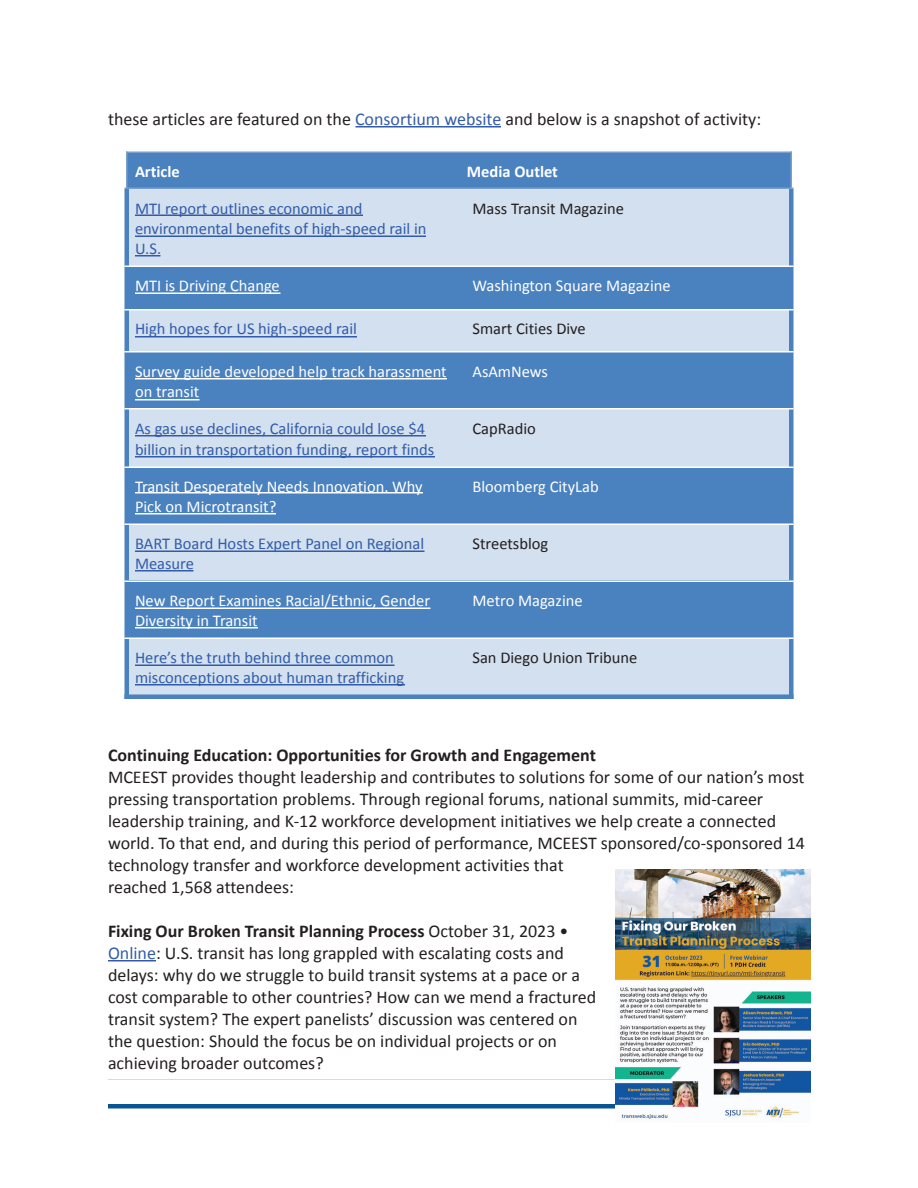
<style>
.page{position:relative;width:918px;height:1188px;background:#fff}
.page>*{position:absolute;margin:0;border:0;box-sizing:border-box;transform-origin:0 0}
.t1{font:18px/21.9px "Calibri";color:#231f20}
.t2{font:700 18px "Calibri";color:#231f20}
.t3{font:16.5px/20.1px "Calibri";color:#325caa}
.t4{font:16.5px/20.1px "Calibri";color:#fff}
.t5{font:16.5px "Calibri";color:#231f20}
.t6{font:700 16.5px "Calibri";color:#fff}
.s1{color:#325caa}
.s2{font-weight:700}
</style>
<div class="page">
<div style="left:127px;top:152px;width:664px;height:37px;background:#4a81bf"></div>
<div style="left:127px;top:189px;width:664px;height:78px;background:#d3e0ef"></div>
<div style="left:127px;top:267px;width:664px;height:42px;background:#4a81bf"></div>
<div style="left:127px;top:309px;width:664px;height:43px;background:#d3e0ef"></div>
<div style="left:127px;top:352px;width:664px;height:58px;background:#4a81bf"></div>
<div style="left:127px;top:410px;width:664px;height:57px;background:#d3e0ef"></div>
<div style="left:127px;top:467px;width:664px;height:57px;background:#4a81bf"></div>
<div style="left:127px;top:524px;width:664px;height:57px;background:#d3e0ef"></div>
<div style="left:127px;top:581px;width:664px;height:57px;background:#4a81bf"></div>
<div style="left:127px;top:638px;width:664px;height:60px;background:#d3e0ef"></div>
<hr style="left:108px;top:1079px;width:702px;height:1px;background:#d8d9db">
<div style="left:108px;top:1104px;width:702px;height:5px;background:#095591"></div>
<hr style="left:356px;top:126px;width:145px;height:2px;background:#325caa">
<hr style="left:135px;top:214px;width:228px;height:2px;background:#325caa">
<hr style="left:135px;top:236px;width:291px;height:1px;background:#325caa">
<svg style="left:135px;top:255px;width:25px;height:1px"></svg>
<hr style="left:135px;top:292px;width:145px;height:2px;background:#fff">
<hr style="left:135px;top:336px;width:222px;height:2px;background:#325caa">
<hr style="left:135px;top:378px;width:312px;height:2px;background:#fff">
<hr style="left:135px;top:399px;width:65px;height:1px;background:#fff">
<hr style="left:135px;top:435px;width:291px;height:2px;background:#325caa">
<hr style="left:135px;top:456px;width:300px;height:2px;background:#325caa">
<hr style="left:135px;top:492px;width:288px;height:2px;background:#fff">
<hr style="left:135px;top:513px;width:141px;height:2px;background:#fff">
<hr style="left:135px;top:551px;width:289px;height:1px;background:#325caa">
<hr style="left:135px;top:570px;width:59px;height:2px;background:#325caa">
<hr style="left:135px;top:608px;width:295px;height:1px;background:#fff">
<hr style="left:135px;top:627px;width:123px;height:2px;background:#fff">
<hr style="left:135px;top:665px;width:259px;height:1px;background:#325caa">
<hr style="left:135px;top:684px;width:270px;height:2px;background:#325caa">
<hr style="left:108px;top:960px;width:48px;height:2px;background:#325caa">
<hr style="left:126px;top:152px;width:2px;height:37px;background:#799fcd">
<div style="left:124px;top:189px;width:5px;height:510px;background:#4a81bf"></div>
<hr style="left:791px;top:152px;width:1px;height:37px;background:#799fcd">
<div style="left:789px;top:189px;width:5px;height:510px;background:#4a81bf"></div>
<hr style="left:126px;top:152px;width:666px;height:1px;background:#799fcd">
<hr style="left:124px;top:188px;width:670px;height:1px;background:#799fcd">
<hr style="left:124px;top:266px;width:670px;height:1px;background:#fff">
<hr style="left:124px;top:309px;width:670px;height:1px;background:#fff">
<hr style="left:124px;top:351px;width:670px;height:1px;background:#fff">
<hr style="left:124px;top:408px;width:670px;height:2px;background:#fff">
<hr style="left:124px;top:466px;width:670px;height:2px;background:#fff">
<hr style="left:124px;top:524px;width:670px;height:1px;background:#fff">
<hr style="left:124px;top:580px;width:670px;height:2px;background:#fff">
<hr style="left:124px;top:638px;width:670px;height:1px;background:#fff">
<hr style="left:124px;top:695px;width:670px;height:4px;background:#4a81bf">
<img style="left:615px;top:869px;width:195px;height:251px">
<p class="t1" style="left:108px;top:110px;width:655px">these articles are featured on the <span class="s1">Consortium website</span> and below is a snapshot of activity:</p>
<p class="t6" style="left:135px;top:165px;width:46px">Article</p>
<p class="t6" style="left:467px;top:165px;width:93px">Media Outlet</p>
<p class="t3" style="left:135px;top:200px;width:293px">MTI report outlines economic and environmental benefits of high-speed rail in<br>U.S.</p>
<p class="t5" style="left:472px;top:202px;width:153px">Mass Transit Magazine</p>
<p class="t4" style="left:135px;top:277px;width:146px">MTI is Driving Change</p>
<p class="t4" style="left:472px;top:277px;width:200px">Washington Square Magazine</p>
<p class="t3" style="left:135px;top:320px;width:224px">High hopes for US high-speed rail</p>
<p class="t5" style="left:472px;top:322px;width:115px">Smart Cities Dive</p>
<p class="t4" style="left:135px;top:363px;width:313px">Survey guide developed help track harassment on transit</p>
<p class="t4" style="left:472px;top:363px;width:77px">AsAmNews</p>
<p class="t3" style="left:135px;top:420px;width:301px">As gas use declines, California could lose $4 billion in transportation funding, report finds</p>
<p class="t5" style="left:472px;top:422px;width:65px">CapRadio</p>
<p class="t4" style="left:135px;top:477px;width:289px">Transit Desperately Needs Innovation. Why<br>Pick on Microtransit?</p>
<p class="t4" style="left:472px;top:477px;width:128px">Bloomberg CityLab</p>
<p class="t3" style="left:135px;top:535px;width:291px">BART Board Hosts Expert Panel on Regional<br>Measure</p>
<p class="t5" style="left:472px;top:536px;width:77px">Streetsblog</p>
<p class="t4" style="left:135px;top:592px;width:297px">New Report Examines Racial/Ethnic, Gender<br>Diversity in Transit</p>
<p class="t4" style="left:472px;top:592px;width:112px">Metro Magazine</p>
<p class="t3" style="left:135px;top:649px;width:271px">Here’s the truth behind three common misconceptions about human trafficking</p>
<p class="t5" style="left:472px;top:651px;width:166px">San Diego Union Tribune</p>
<p class="t2" style="left:108px;top:748px;width:490px">Continuing Education: Opportunities for Growth and Engagement</p>
<p class="t1" style="left:108px;top:768px;width:699px">MCEEST provides thought leadership and contributes to solutions for some of our nation’s most pressing transportation problems. Through regional forums, national summits, mid-career leadership training, and K-12 workforce development initiatives we help create a connected world. To that end, and during this period of performance, MCEEST sponsored/co-sponsored 14 technology transfer and workforce development activities that<br>reached 1,568 attendees:</p>
<p class="t1" style="left:108px;top:921px;width:490px"><span class="s2">Fixing Our Broken Transit Planning Process</span> October 31, 2023 • <span class="s1">Online</span>: U.S. transit has long grappled with escalating costs and delays: why do we struggle to build transit systems at a pace or a cost comparable to other countries? How can we mend a fractured transit system? The expert panelists’ discussion was centered on the question: Should the focus be on individual projects or on achieving broader outcomes?</p>
</div>
